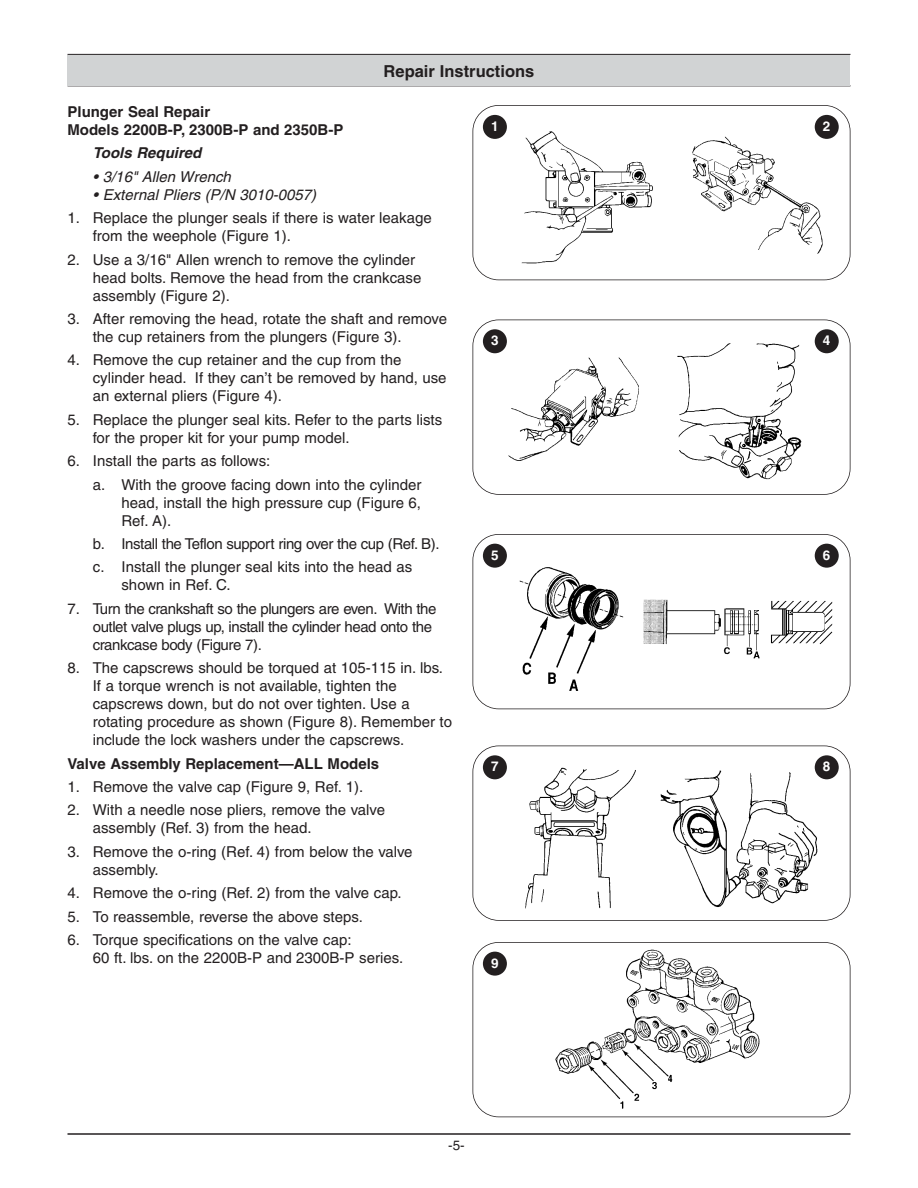
<style>
.page{position:relative;width:918px;height:1188px;background:#fff}
.page>*{position:absolute;margin:0;border:0;box-sizing:border-box;transform-origin:0 0}
.t1{font:700 16.5px "Helvetica";color:#231f20}
.t2{font:15px/18px "Helvetica";color:#231f20}
.t3{font:15px/18px "Helvetica";letter-spacing:-.03em;color:#231f20}
.t4{font:700 15px/18px "Helvetica";color:#231f20}
.t5{font:italic 15px "Helvetica";color:#231f20}
.t6{font:italic 700 15px "Helvetica";color:#231f20}
.t7{font:700 13.5px "Helvetica";color:#fff}
.t8{font:13.5px "Helvetica";color:#231f20}
</style>
<div class="page">
<hr style="left:68px;top:1133px;width:782px;height:2px;background:#231f20">
<hr style="left:68px;top:54px;width:782px;height:1px;background:#231f20">
<hr style="left:68px;top:86px;width:782px;height:1px;background:#231f20">
<div style="left:68px;top:55px;width:782px;height:31px;background:#d1d3d4"></div>
<div style="left:472px;top:105px;width:378px;height:175px;border:2px solid #231f20;border-radius:26px"></div>
<div style="left:472px;top:320px;width:378px;height:175px;border:2px solid #231f20;border-radius:26px"></div>
<div style="left:472px;top:534px;width:378px;height:175px;border:2px solid #231f20;border-radius:26px"></div>
<div style="left:472px;top:746px;width:378px;height:175px;border:2px solid #231f20;border-radius:26px"></div>
<div style="left:472px;top:942px;width:378px;height:175px;border:2px solid #231f20;border-radius:26px"></div>
<img style="left:521px;top:131px;width:132px;height:133px">
<img style="left:692px;top:136px;width:132px;height:118px">
<img style="left:508px;top:357px;width:131px;height:104px">
<img style="left:677px;top:343px;width:125px;height:137px">
<img style="left:519px;top:567px;width:105px;height:124px">
<img style="left:643px;top:599px;width:189px;height:60px">
<img style="left:525px;top:767px;width:111px;height:142px">
<img style="left:660px;top:767px;width:160px;height:140px">
<img style="left:555px;top:949px;width:205px;height:160px">
<div style="left:483px;top:115px;width:24px;height:24px;background:#231f20;border-radius:50%"></div>
<div style="left:483px;top:329px;width:24px;height:24px;background:#231f20;border-radius:50%"></div>
<div style="left:483px;top:544px;width:24px;height:24px;background:#231f20;border-radius:50%"></div>
<div style="left:483px;top:755px;width:24px;height:24px;background:#231f20;border-radius:50%"></div>
<div style="left:483px;top:952px;width:24px;height:24px;background:#231f20;border-radius:50%"></div>
<div style="left:815px;top:115px;width:24px;height:24px;background:#231f20;border-radius:50%"></div>
<div style="left:815px;top:329px;width:24px;height:24px;background:#231f20;border-radius:50%"></div>
<div style="left:815px;top:544px;width:24px;height:24px;background:#231f20;border-radius:50%"></div>
<div style="left:815px;top:755px;width:24px;height:24px;background:#231f20;border-radius:50%"></div>
<p class="t1" style="left:384px;top:66px;width:152px">Repair Instructions</p>
<p class="t4" style="left:68px;top:104px;width:277px">Plunger Seal Repair<br>Models 2200B-P, 2300B-P and 2350B-P</p>
<p class="t6" style="left:93px;top:148px;width:110px">Tools Required</p>
<p class="t5" style="left:93px;top:171px;width:139px">• 3/16" Allen Wrench</p>
<p class="t5" style="left:93px;top:189px;width:225px">• External Pliers (P/N 3010-0057)</p>
<p class="t2" style="left:93px;top:210px;width:341px;text-indent:-25px">1. Replace the plunger seals if there is water leakage from the weephole (Figure 1).</p>
<p class="t2" style="left:93px;top:252px;width:330px;text-indent:-25px">2. Use a 3/16" Allen wrench to remove the cylinder head bolts. Remove the head from the crankcase assembly (Figure 2).</p>
<p class="t2" style="left:93px;top:311px;width:356px;text-indent:-25px">3. After removing the head, rotate the shaft and remove the cup retainers from the plungers (Figure 3).</p>
<p class="t2" style="left:93px;top:353px;width:355px;text-indent:-25px">4. Remove the cup retainer and the cup from the cylinder head. If they can’t be removed by hand, use an external pliers (Figure 4).</p>
<p class="t2" style="left:93px;top:412px;width:351px;text-indent:-25px">5. Replace the plunger seal kits. Refer to the parts lists for the proper kit for your pump model.</p>
<p class="t2" style="left:93px;top:451px;width:330px;line-height:23.4px;text-indent:-25px">6. Install the parts as follows:<br>a. With the groove facing down into the cylinder</p>
<p class="t2" style="left:122px;top:495px;width:301px">head, install the high pressure cup (Figure 6,<br>Ref. A).</p>
<p class="t2" style="left:93px;top:534px;width:348px;line-height:23.4px">b. Install the Teflon support ring over the cup (Ref. B). c. Install the plunger seal kits into the head as</p>
<p class="t2" style="left:122px;top:578px;width:111px">shown in Ref. C.</p>
<p class="t3" style="left:93px;top:601px;width:345px;text-indent:-25px">7. Turn the crankshaft so the plungers are even. With the outlet valve plugs up, install the cylinder head onto the crankcase body (Figure 7).</p>
<p class="t2" style="left:93px;top:660px;width:361px;text-indent:-25px">8. The capscrews should be torqued at 105-115 in. lbs.<br>If a torque wrench is not available, tighten the capscrews down, but do not over tighten. Use a rotating procedure as shown (Figure 8). Remember to include the lock washers under the capscrews.</p>
<p class="t4" style="left:68px;top:756px;width:313px">Valve Assembly Replacement—ALL Models</p>
<p class="t2" style="left:68px;top:779px;width:297px">1. Remove the valve cap (Figure 9, Ref. 1).</p>
<p class="t2" style="left:93px;top:803px;width:294px;text-indent:-25px">2. With a needle nose pliers, remove the valve assembly (Ref. 3) from the head.</p>
<p class="t2" style="left:93px;top:844px;width:321px;text-indent:-25px">3. Remove the o-ring (Ref. 4) from below the valve assembly.</p>
<p class="t2" style="left:68px;top:885px;width:336px">4. Remove the o-ring (Ref. 2) from the valve cap.</p>
<p class="t2" style="left:68px;top:909px;width:297px">5. To reassemble, reverse the above steps.</p>
<p class="t2" style="left:93px;top:932px;width:312px;text-indent:-25px">6. Torque specifications on the valve cap:<br>60 ft. lbs. on the 2200B-P and 2300B-P series.</p>
<p class="t7" style="left:491px;top:121px;width:9px">1</p>
<p class="t7" style="left:491px;top:336px;width:9px">3</p>
<p class="t7" style="left:491px;top:550px;width:9px">5</p>
<p class="t7" style="left:491px;top:762px;width:9px">7</p>
<p class="t7" style="left:491px;top:958px;width:9px">9</p>
<p class="t8" style="left:448px;top:1140px;width:18px">-5-</p>
<p class="t7" style="left:823px;top:121px;width:9px">2</p>
<p class="t7" style="left:823px;top:336px;width:9px">4</p>
<p class="t7" style="left:823px;top:550px;width:9px">6</p>
<p class="t7" style="left:823px;top:762px;width:9px">8</p>
</div>
